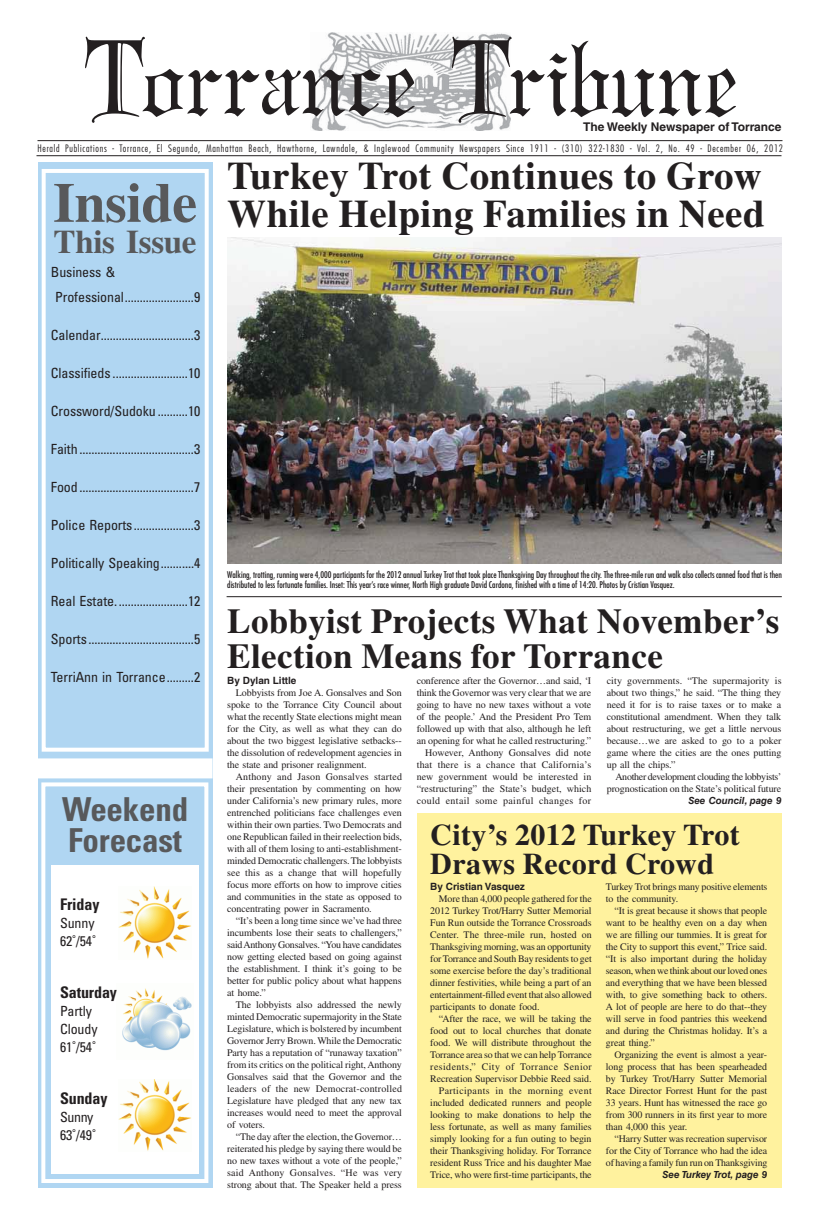
<style>
.page{position:relative;width:819px;height:1224px;background:#fff}
.page>*{position:absolute;margin:0;border:0;box-sizing:border-box;transform-origin:0 0}
.t1{font:700 56px "Times LT Std";letter-spacing:-.01em;color:#58595b}
.t2{font:700 39px/38px "Times LT Std";letter-spacing:.01em;color:#231f20}
.t3{font:700 35px/35px "Times LT Std";letter-spacing:.01em;color:#231f20}
.t4{font:700 condensed 33px/31px "Univers LT Std";letter-spacing:-.005em;color:#58595b}
.t5{font:700 33px "Times LT Std";letter-spacing:-.01em;color:#58595b}
.t6{font:700 30px/29px "Times LT Std";letter-spacing:.01em;color:#231f20}
.t7{font:700 condensed 16px "Univers LT Std";letter-spacing:-.005em;color:#231f20}
.t8{font:condensed 14px/18px "Univers LT Std";letter-spacing:-.005em;color:#231f20}
.t9{font:condensed 14px/18px "Univers LT Std";letter-spacing:-.025em;color:#231f20}
.t10{font:700 12px "Helvetica LT Std";color:#231f20}
.t11{font:10px/12px "Times LT Std";letter-spacing:-.01em;color:#231f20;text-align:justify}
.t12{font:300 condensed 10px "Futura Std";letter-spacing:.075em;color:#231f20}
.t13{font:700 10px "Helvetica LT Std";color:#231f20}
.t14{font:italic 700 9.8px "Helvetica LT Std";color:#231f20}
.t15{font:condensed 9px/9.5px "Futura Std";color:#231f20}
</style>
<div class="page">
<img style="left:311px;top:33px;width:200px;height:98px">
<hr style="left:36px;top:155px;width:746px;height:1px;background:#231f20">
<hr style="left:37px;top:140px;width:745px;height:1px;background:#231f20">
<svg style="left:85px;top:37px;width:651px;height:86px"></svg>
<hr style="left:227px;top:596px;width:555px;height:1px;background:#231f20">
<div style="left:38px;top:162px;width:174px;height:1026px;background:#b0d6f2"></div>
<div style="left:42px;top:169px;width:167px;height:583px;border:4px solid #fff"></div>
<div style="left:37px;top:758px;width:176px;height:20px;background:#fff"></div>
<div style="left:41px;top:782px;width:167px;height:401px;border:4px solid #fff"></div>
<div style="left:51px;top:865px;width:148px;height:309px;background:#fff"></div>
<img style="left:227px;top:238px;width:555px;height:326px">
<div style="left:417px;top:814px;width:365px;height:374px;background:#fff29e"></div>
<img style="left:122px;top:988px;width:70px;height:63px">
<img style="left:118px;top:1079px;width:73px;height:72px">
<img style="left:118px;top:886px;width:73px;height:73px">
<p class="t10" style="left:583px;top:122px;width:200px">The Weekly Newspaper of Torrance</p>
<p class="t12" style="left:37px;top:144px;width:747px">Herald Publications - Torrance, El Segundo, Manhattan Beach, Hawthorne, Lawndale, &amp; Inglewood Community Newspapers Since 1911 - (310) 322-1830 - Vol. 2, No. 49 - December 06, 2012</p>
<h1 class="t1" style="left:53px;top:181px;width:146px">Inside</h1>
<h3 class="t5" style="left:54px;top:229px;width:145px">This Issue</h3>
<h2 class="t2" style="left:227px;top:160px;width:539px">Turkey Trot Continues to Grow<br>While Helping Families in Need</h2>
<h3 class="t8" style="left:55px;top:261px;width:147px;line-height:25px;text-indent:-4px">Business &amp;<br>Professional .......................9</h3>
<h3 class="t8" style="left:51px;top:327px;width:151px">Calendar...............................3</h3>
<h3 class="t8" style="left:51px;top:365px;width:151px">Classifieds .........................10</h3>
<h3 class="t8" style="left:51px;top:403px;width:151px">Crossword/Sudoku ..........10</h3>
<h3 class="t8" style="left:51px;top:441px;width:151px">Faith ......................................3</h3>
<h3 class="t8" style="left:51px;top:479px;width:151px">Food ......................................7</h3>
<h3 class="t8" style="left:51px;top:517px;width:151px">Police Reports ....................3</h3>
<h3 class="t8" style="left:51px;top:555px;width:151px">Politically Speaking ...........4</h3>
<h3 class="t8" style="left:51px;top:593px;width:151px">Real Estate. .......................12</h3>
<h3 class="t8" style="left:51px;top:631px;width:151px">Sports ...................................5</h3>
<h3 class="t8" style="left:51px;top:669px;width:151px">TerriAnn in Torrance .........2</h3>
<h3 class="t4" style="left:62px;top:795px;width:128px">Weekend<br>Forecast</h3>
<h3 class="t7" style="left:60px;top:897px;width:41px">Friday</h3>
<h3 class="t8" style="left:60px;top:915px;width:37px">Sunny<br>62˚/54˚</h3>
<h3 class="t7" style="left:60px;top:985px;width:58px">Saturday</h3>
<h3 class="t8" style="left:60px;top:1003px;width:39px">Partly<br>Cloudy<br>61˚/54˚</h3>
<h3 class="t7" style="left:60px;top:1091px;width:49px">Sunday</h3>
<h3 class="t9" style="left:60px;top:1109px;width:37px">Sunny<br>63˚/49˚</h3>
<p class="t15" style="left:227px;top:571px;width:556px">Walking, trotting, running were 4,000 participants for the 2012 annual Turkey Trot that took place Thanksgiving Day throughout the city. The three-mile run and walk also collects canned food that is then distributed to less fortunate families. Inset: This year’s race winner, North High graduate David Cardona, finished with a time of 14:20. Photos by Cristian Vasquez.</p>
<h3 class="t3" style="left:227px;top:607px;width:554px">Lobbyist Projects What November’s<br>Election Means for Torrance</h3>
<p class="t13" style="left:227px;top:677px;width:71px">By Dylan Little</p>
<p class="t11" style="left:227px;top:687px;width:176px;text-indent:9px">Lobbyists from Joe A. Gonsalves and Son spoke to the Torrance City Council about what the recently State elections might mean for the City, as well as what they can do about the two biggest legislative setbacks-- the dissolution of redevelopment agencies in the state and prisoner realignment.</p>
<p class="t11" style="left:227px;top:771px;width:176px;text-indent:9px">Anthony and Jason Gonsalves started their presentation by commenting on how under California’s new primary rules, more entrenched politicians face challenges even within their own parties. Two Democrats and one Republican failed in their reelection bids, with all of them losing to anti-establishment&shy;minded Democratic challengers. The lobbyists see this as a change that will hopefully focus more efforts on how to improve cities and communities in the state as opposed to concentrating power in Sacramento.</p>
<p class="t11" style="left:227px;top:915px;width:176px;text-indent:9px">“It’s been a long time since we’ve had three incumbents lose their seats to challengers,” said Anthony Gonsalves. “You have candidates now getting elected based on going against the establishment. I think it’s going to be better for public policy about what happens at home.”</p>
<p class="t11" style="left:227px;top:999px;width:176px;text-indent:9px">The lobbyists also addressed the newly minted Democratic supermajority in the State Legislature, which is bolstered by incumbent Governor Jerry Brown. While the Democratic Party has a reputation of “runaway taxation” from its critics on the political right, Anthony Gonsalves said that the Governor and the leaders of the new Democrat-controlled Legislature have pledged that any new tax increases would need to meet the approval of voters.</p>
<p class="t11" style="left:227px;top:1131px;width:176px;text-indent:9px">“The day after the election, the Governor… reiterated his pledge by saying there would be no new taxes without a vote of the people,” said Anthony Gonsalves. “He was very strong about that. The Speaker held a press</p>
<p class="t11" style="left:417px;top:675px;width:176px;text-align:right">conference after the Governor…and said, ‘I think the Governor was very clear that we are going to have no new taxes without a vote of the people.’ And the President Pro Tem followed up with that also, although he left an opening for what he called restructuring.” However, Anthony Gonsalves did note that there is a chance that California’s new government would be interested in “restructuring” the State’s budget, which could entail some painful changes for</p>
<p class="t11" style="left:607px;top:675px;width:176px">city governments. “The supermajority is about two things,” he said. “The thing they need it for is to raise taxes or to make a constitutional amendment. When they talk about restructuring, we get a little nervous because…we are asked to go to a poker game where the cities are the ones putting up all the chips.”</p>
<p class="t11" style="left:607px;top:771px;width:176px;text-align:right">Another development clouding the lobbyists’ prognostication on the State’s political future</p>
<p class="t14" style="left:688px;top:797px;width:94px">See Council, page 9</p>
<h3 class="t6" style="left:430px;top:823px;width:311px">City’s 2012 Turkey Trot<br>Draws Record Crowd</h3>
<p class="t13" style="left:430px;top:883px;width:96px">By Cristian Vasquez</p>
<p class="t11" style="left:430px;top:894px;width:163px;text-indent:9px">More than 4,000 people gathered for the 2012 Turkey Trot/Harry Sutter Memorial Fun Run outside the Torrance Crossroads Center. The three-mile run, hosted on Thanksgiving morning, was an opportunity for Torrance and South Bay residents to get some exercise before the day’s traditional dinner festivities, while being a part of an entertainment-filled event that also allowed participants to donate food.</p>
<p class="t11" style="left:430px;top:1014px;width:163px;text-align:right">“After the race, we will be taking the food out to local churches that donate food. We will distribute throughout the Torrance area so that we can help Torrance residents,” City of Torrance Senior Recreation Supervisor Debbie Reed said.<br>Participants in the morning event included dedicated runners and people looking to make donations to help the less fortunate, as well as many families simply looking for a fun outing to begin their Thanksgiving holiday. For Torrance resident Russ Trice and his daughter Mae Trice, who were first-time participants, the</p>
<p class="t11" style="left:606px;top:881px;width:163px">Turkey Trot brings many positive elements to the community.</p>
<p class="t11" style="left:606px;top:905px;width:163px;text-indent:9px">“It is great because it shows that people want to be healthy even on a day when we are filling our tummies. It is great for the City to support this event,” Trice said. “It is also important during the holiday season, when we think about our loved ones and everything that we have been blessed with, to give something back to others.<br>A lot of people are here to do that--they will serve in food pantries this weekend and during the Christmas holiday. It’s a great thing.”</p>
<p class="t11" style="left:606px;top:1049px;width:163px;text-indent:9px">Organizing the event is almost a year&shy;long process that has been spearheaded by Turkey Trot/Harry Sutter Memorial Race Director Forrest Hunt for the past 33 years. Hunt has witnessed the race go from 300 runners in its first year to more than 4,000 this year.</p>
<p class="t11" style="left:606px;top:1133px;width:163px;text-indent:9px">“Harry Sutter was recreation supervisor for the City of Torrance who had the idea of having a family fun run on Thanksgiving</p>
<p class="t14" style="left:663px;top:1171px;width:106px">See Turkey Trot, page 9</p>
</div>
